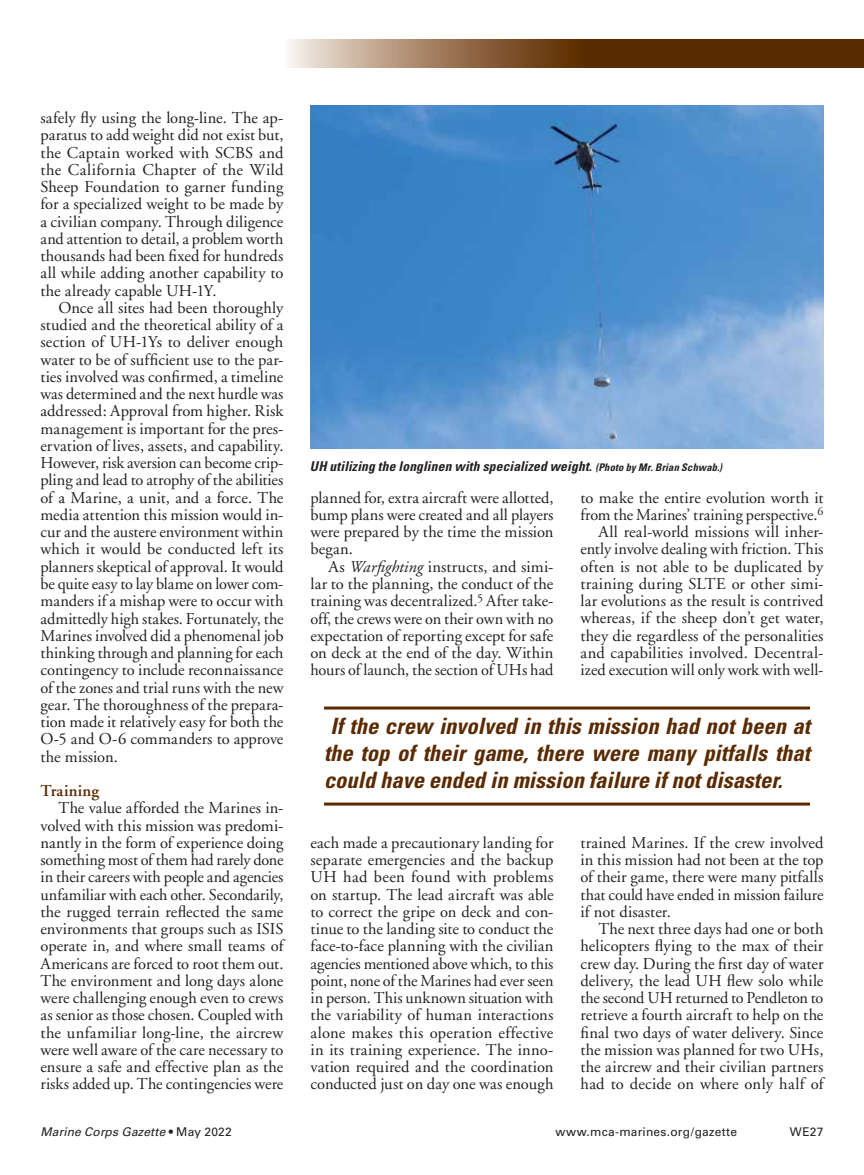
<style>
.page{position:relative;width:864px;height:1175px;background:#fff}
.page>*{position:absolute;margin:0;border:0;box-sizing:border-box;transform-origin:0 0}
.t1{font:italic 700 condensed 22.5px/27px "Univers";color:#5a2a00;text-align:justify}
.t2{font:16.5px/17.2px "Adobe Garamond";color:#231f20;text-align:justify}
.t3{font:600 16.5px "Adobe Garamond";letter-spacing:.015em;color:#5a2a00}
.t4{font:italic 700 condensed 13.5px "Univers";letter-spacing:.01em;color:#231f20}
.t5{font:12px "Univers";letter-spacing:.02em;color:#231f20}
.t6{font:italic 12px "Univers";letter-spacing:.015em;color:#231f20}
.s1{font-size:10.5px}
.s2{font-style:italic}
.s3{font-style:normal}
</style>
<div class="page">
<svg style="left:288px;top:40px;width:576px;height:28px;background:#805835"></svg>
<img style="left:310px;top:106px;width:514px;height:342px">
<hr style="left:324px;top:706px;width:486px;height:3px;background:#5a2a00">
<hr style="left:324px;top:802px;width:486px;height:3px;background:#5a2a00">
<p class="t2" style="left:40px;top:110px;width:245px">safely fly using the long-line. The ap&shy;paratus to add weight did not exist but, the Captain worked with SCBS and the California Chapter of the Wild Sheep Foundation to garner funding for a specialized weight to be made by a civilian company. Through diligence and attention to detail, a problem worth thousands had been fixed for hundreds all while adding another capability to the already capable UH-1Y.</p>
<p class="t2" style="left:40px;top:299px;width:245px;text-indent:18px">Once all sites had been thoroughly studied and the theoretical ability of a section of UH-1Ys to deliver enough water to be of sufficient use to the par&shy;ties involved was confirmed, a timeline was determined and the next hurdle was addressed: Approval from higher. Risk management is important for the pres&shy;ervation of lives, assets, and capability.<br>However, risk aversion can become crip&shy;pling and lead to atrophy of the abilities of a Marine, a unit, and a force. The media attention this mission would in&shy;cur and the austere environment within which it would be conducted left its planners skeptical of approval. It would be quite easy to lay blame on lower com&shy;manders if a mishap were to occur with admittedly high stakes. Fortunately, the Marines involved did a phenomenal job thinking through and planning for each contingency to include reconnaissance of the zones and trial runs with the new gear. The thoroughness of the prepara&shy;tion made it relatively easy for both the O-5 and O-6 commanders to approve the mission.</p>
<p class="t3" style="left:40px;top:781px;width:60px">Training</p>
<p class="t2" style="left:40px;top:800px;width:245px;text-indent:18px">The value afforded the Marines in&shy;volved with this mission was predomi&shy;nantly in the form of experience doing something most of them had rarely done in their careers with people and agencies unfamiliar with each other. Secondarily, the rugged terrain reflected the same environments that groups such as ISIS operate in, and where small teams of Americans are forced to root them out.<br>The environment and long days alone were challenging enough even to crews as senior as those chosen. Coupled with the unfamiliar long-line, the aircrew were well aware of the care necessary to ensure a safe and effective plan as the risks added up. The contingencies were</p>
<p class="t4" style="left:310px;top:457px;width:414px">UH utilizing the longlinen with specialized weight. <span class="s1">(Photo by Mr. Brian Schwab.)</span></p>
<p class="t2" style="left:310px;top:489px;width:245px">planned for, extra aircraft were allotted, bump plans were created and all players were prepared by the time the mission began.</p>
<p class="t2" style="left:310px;top:558px;width:245px;text-indent:18px">As <span class="s2">Warfighting</span> instructs, and simi&shy;lar to the planning, the conduct of the training was decentralized.<sup>5</sup> After take&shy;off, the crews were on their own with no expectation of reporting except for safe on deck at the end of the day. Within hours of launch, the section of UHs had</p>
<p class="t2" style="left:580px;top:489px;width:245px;text-align:right">to make the entire evolution worth it from the Marines’ training perspective.<sup>6<br></sup>All real-world missions will inher&shy;ently involve dealing with friction. This often is not able to be duplicated by training during SLTE or other simi&shy;lar evolutions as the result is contrived whereas, if the sheep don’t get water, they die regardless of the personalities and capabilities involved. Decentral&shy;ized execution will only work with well-</p>
<h1 class="t1" style="left:324px;top:712px;width:488px">If the crew involved in this mission had not been at the top of their game, there were many pitfalls that could have ended in mission failure if not disaster.</h1>
<p class="t2" style="left:310px;top:834px;width:245px">each made a precautionary landing for separate emergencies and the backup UH had been found with problems on startup. The lead aircraft was able to correct the gripe on deck and con&shy;tinue to the landing site to conduct the face-to-face planning with the civilian agencies mentioned above which, to this point, none of the Marines had ever seen in person. This unknown situation with the variability of human interactions alone makes this operation effective in its training experience. The inno&shy;vation required and the coordination conducted just on day one was enough</p>
<p class="t2" style="left:580px;top:834px;width:245px">trained Marines. If the crew involved in this mission had not been at the top of their game, there were many pitfalls that could have ended in mission failure if not disaster.</p>
<p class="t2" style="left:580px;top:920px;width:245px;text-indent:18px">The next three days had one or both helicopters flying to the max of their crew day. During the first day of water delivery, the lead UH flew solo while the second UH returned to Pendleton to retrieve a fourth aircraft to help on the final two days of water delivery. Since the mission was planned for two UHs, the aircrew and their civilian partners had to decide on where only half of</p>
<p class="t6" style="left:40px;top:1124px;width:193px">Marine Corps Gazette <span class="s3">• May 2022</span></p>
<p class="t5" style="left:555px;top:1124px;width:183px">www.mca-marines.org/gazette</p>
<p class="t5" style="left:790px;top:1124px;width:35px">WE27</p>
</div>
